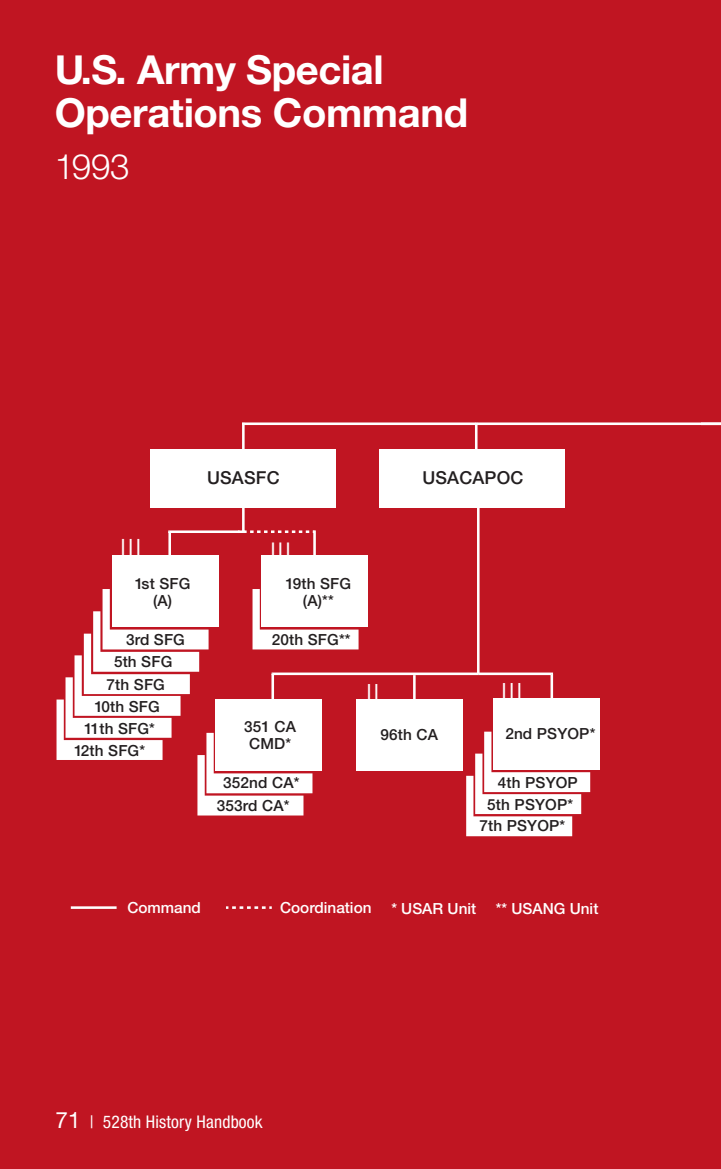
<style>
.page{position:relative;width:721px;height:1169px;background:#c01522}
.page>*{position:absolute;margin:0;border:0;box-sizing:border-box;transform-origin:0 0}
.t1{font:700 40px/42.5px "Helvetica Neue LT Std";letter-spacing:-.01em;color:#fff}
.t2{font:300 35px "Helvetica Neue LT Std";color:#fff}
.t3{font:500 18px "Helvetica Neue LT Std";letter-spacing:.01em;color:#231f20}
.t4{font:500 18px "Helvetica Neue LT Std";color:#fff}
.t5{font:condensed 17.5px "Helvetica Neue LT Std";letter-spacing:.01em;color:#fff}
.t6{font:500 16.5px "Helvetica Neue LT Std";color:#fff;scale:1.08 1}
.t7{font:500 15.25px/17.2px "Helvetica Neue LT Std";letter-spacing:.01em;color:#231f20}
.t8{font:500 15.25px "Helvetica Neue LT Std";color:#fff}
.t9{font:500 14.75px "Helvetica Neue LT Std";color:#fff;scale:1.22 1}
.s1{font-stretch:normal;font-size:22.5px}
</style>
<div class="page">
<hr style="left:242px;top:423px;width:2px;height:72px;background:#fff">
<hr style="left:242px;top:422px;width:479px;height:3px;background:#fff">
<hr style="left:475px;top:423px;width:2px;height:69px;background:#fff">
<hr style="left:168px;top:530px;width:77px;height:3px;background:#fff">
<hr style="left:313px;top:530px;width:3px;height:71px;background:#fff">
<hr style="left:168px;top:532px;width:3px;height:69px;background:#fff">
<hr style="left:242px;top:462px;width:2px;height:70px;background:#fff">
<hr style="left:271px;top:672px;width:282px;height:3px;background:#fff">
<hr style="left:550px;top:674px;width:3px;height:71px;background:#fff">
<hr style="left:477px;top:495px;width:2px;height:179px;background:#fff">
<hr style="left:413px;top:675px;width:2px;height:69px;background:#fff">
<svg style="left:238px;top:530px;width:76px;height:3px"></svg>
<div style="left:379px;top:449px;width:186px;height:59px;background:#fff"></div>
<div style="left:112px;top:556px;width:106px;height:71px;background:#fff"></div>
<div style="left:151px;top:449px;width:185px;height:58px;background:#fff"></div>
<div style="left:261px;top:556px;width:106px;height:71px;background:#fff"></div>
<div style="left:356px;top:699px;width:106px;height:71px;background:#fff"></div>
<div style="left:493px;top:698px;width:106px;height:72px;background:#fff"></div>
<svg style="left:466px;top:732px;width:124px;height:104px"></svg>
<svg style="left:56px;top:589px;width:302px;height:226px"></svg>
<hr style="left:71px;top:906px;width:46px;height:3px;background:#fff">
<svg style="left:226px;top:906px;width:46px;height:3px"></svg>
<h1 class="t1" style="left:55px;top:48px;width:415px">U.S. Army Special<br>Operations Command</h1>
<h2 class="t2" style="left:55px;top:146px;width:76px">1993</h2>
<p class="t3" style="left:207px;top:467px;width:74px">USASFC</p>
<p class="t3" style="left:422px;top:467px;width:102px">USACAPOC</p>
<p class="t4" style="left:121px;top:536px;width:21px">|||</p>
<p class="t9" style="left:271px;top:540px;width:17px">|||</p>
<p class="t7" style="left:135px;top:575px;width:57px;text-align:center">1st SFG (A)</p>
<p class="t7" style="left:285px;top:575px;width:67px;text-align:center">19th SFG (A)**</p>
<p class="t7" style="left:114px;top:628px;width:72px;line-height:22.5px;text-indent:12px">3rd SFG<br>5th SFG</p>
<p class="t7" style="left:272px;top:630px;width:80px">20th SFG**</p>
<p class="t7" style="left:95px;top:673px;width:72px;line-height:22px;text-indent:12px">7th SFG<br>10th SFG</p>
<p class="t6" style="left:367px;top:681px;width:12px">||</p>
<p class="t6" style="left:502px;top:680px;width:19px">|||</p>
<p class="t7" style="left:84px;top:720px;width:72px">11th SFG*</p>
<p class="t7" style="left:74px;top:742px;width:72px">12th SFG*</p>
<p class="t7" style="left:244px;top:717px;width:53px;text-align:center">351 CA<br>CMD*</p>
<p class="t7" style="left:380px;top:725px;width:59px">96th CA</p>
<p class="t7" style="left:505px;top:725px;width:91px">2nd PSYOP*</p>
<p class="t7" style="left:217px;top:772px;width:84px;line-height:22.2px;text-indent:6px">352nd CA*<br>353rd CA*</p>
<p class="t7" style="left:487px;top:771px;width:92px;line-height:22.2px;text-indent:11px">4th PSYOP<br>5th PSYOP*</p>
<p class="t7" style="left:479px;top:817px;width:87px">7th PSYOP*</p>
<p class="t8" style="left:127px;top:898px;width:75px">Command</p>
<p class="t8" style="left:280px;top:899px;width:93px">Coordination</p>
<p class="t8" style="left:391px;top:899px;width:86px">* USAR Unit</p>
<p class="t8" style="left:496px;top:899px;width:104px">** USANG Unit</p>
<p class="t5" style="left:55px;top:1112px;width:209px"><span class="s1">71</span> | 528th History Handbook</p>
</div>
